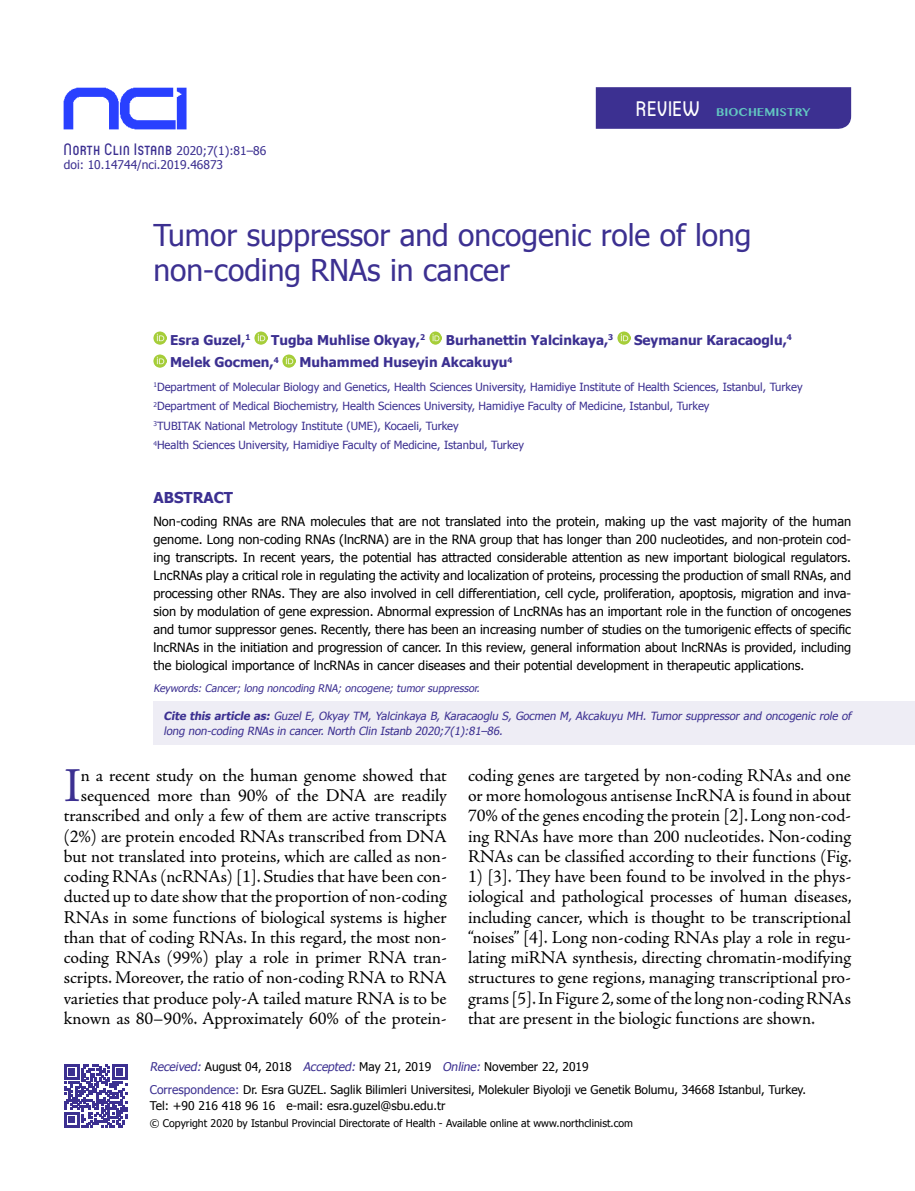
<style>
.page{position:relative;width:915px;height:1191px;background:#fff}
.page>*{position:absolute;margin:0;border:0;box-sizing:border-box;transform-origin:0 0}
.t1{font:48.9px "Adobe Jenson Pro";color:#3c3091}
.t2{font:30px/34.5px "Tahoma";color:#3c3091}
.t3{font:18px/20.2px "Adobe Jenson Pro";letter-spacing:-.01em;color:#000;text-align:justify}
.t4{font:500 16.5px "Circula";letter-spacing:.055em;color:#3c3091}
.t5{font:700 15px "Tahoma";color:#3c3091}
.t6{font:700 13.5px "Tahoma";color:#3c3091}
.t7{font:12.75px/18px "Tahoma";color:#000;text-align:justify}
.t8{font:12px/23px "Tahoma";color:#000}
.t9{font:12px "Tahoma";color:#3c3091}
.t10{font:11.25px/19.5px "Tahoma";color:#3c3091}
.t11{font:italic 11.25px/15px "Tahoma";color:#3c3091}
.t12{font:700 11.25px "Tamil MN";color:#62c6c1}
.t13{font:10.5px "Tahoma";color:#000}
.t14{font:italic 10.5px "Tahoma";color:#3c3091}
.s1{font-family:"Tahoma";font-weight:400;font-size:12px}
.s2{font-family:"Circula";font-weight:500;font-size:21px;color:#fff}
.s3{font-weight:700}
.s4{font-style:italic;color:#3c3091}
.s5{color:#3c3091}
</style>
<div class="page">
<svg style="left:153px;top:332px;width:13px;height:12px"></svg>
<svg style="left:254px;top:332px;width:13px;height:12px"></svg>
<svg style="left:429px;top:332px;width:12px;height:12px"></svg>
<svg style="left:617px;top:332px;width:12px;height:12px"></svg>
<svg style="left:153px;top:354px;width:13px;height:13px"></svg>
<svg style="left:283px;top:354px;width:12px;height:13px"></svg>
<img style="left:64px;top:87px;width:123px;height:43px">
<div style="left:595px;top:87px;width:255px;height:42px;background:#3c3091"></div>
<svg style="left:64px;top:1064px;width:63px;height:63px"></svg>
<div style="left:153px;top:701px;width:761px;height:44px;background:#eeedf5"></div>
<p class="t4" style="left:64px;top:139px;width:204px">North Clin Istanb <span class="s1">2020;7(1):81–86</span></p>
<p class="t9" style="left:64px;top:157px;width:161px">doi: 10.14744/nci.2019.46873</p>
<p class="t12" style="left:636px;top:105px;width:176px"><span class="s2">REVIEW</span> BIOCHEMISTRY</p>
<h2 class="t2" style="left:153px;top:217px;width:599px">Tumor suppressor and oncogenic role of long non-coding RNAs in cancer</h2>
<p class="t6" style="left:170px;top:330px;width:82px">Esra Guzel,<sup>1</sup></p>
<p class="t6" style="left:271px;top:330px;width:155px">Tugba Muhlise Okyay,<sup>2</sup></p>
<p class="t6" style="left:445px;top:330px;width:169px">Burhanettin Yalcinkaya,<sup>3</sup></p>
<p class="t6" style="left:633px;top:330px;width:159px">Seymanur Karacaoglu,<sup>4</sup></p>
<p class="t6" style="left:170px;top:353px;width:110px">Melek Gocmen,<sup>4</sup></p>
<p class="t6" style="left:299px;top:353px;width:214px">Muhammed Huseyin Akcakuyu<sup>4</sup></p>
<p class="t10" style="left:153px;top:376px;width:650px"><sup>1</sup>Department of Molecular Biology and Genetics, Health Sciences University, Hamidiye Institute of Health Sciences, Istanbul, Turkey <sup>2</sup>Department of Medical Biochemistry, Health Sciences University, Hamidiye Faculty of Medicine, Istanbul, Turkey<br><sup>3</sup>TUBITAK National Metrology Institute (UME), Kocaeli, Turkey<br><sup>4</sup>Health Sciences University, Hamidiye Faculty of Medicine, Istanbul, Turkey</p>
<p class="t5" style="left:153px;top:487px;width:81px">ABSTRACT</p>
<p class="t7" style="left:153px;top:511px;width:699px">Non-coding RNAs are RNA molecules that are not translated into the protein, making up the vast majority of the human genome. Long non-coding RNAs (lncRNA) are in the RNA group that has longer than 200 nucleotides, and non-protein cod&shy;ing transcripts. In recent years, the potential has attracted considerable attention as new important biological regulators.<br>LncRNAs play a critical role in regulating the activity and localization of proteins, processing the production of small RNAs, and processing other RNAs. They are also involved in cell differentiation, cell cycle, proliferation, apoptosis, migration and inva&shy;sion by modulation of gene expression. Abnormal expression of LncRNAs has an important role in the function of oncogenes and tumor suppressor genes. Recently, there has been an increasing number of studies on the tumorigenic effects of specific lncRNAs in the initiation and progression of cancer. In this review, general information about lncRNAs is provided, including the biological importance of lncRNAs in cancer diseases and their potential development in therapeutic applications.</p>
<p class="t14" style="left:153px;top:681px;width:330px">Keywords: Cancer; long noncoding RNA; oncogene; tumor suppressor.</p>
<p class="t11" style="left:163px;top:707px;width:691px"><span class="s3">Cite this article as:</span> Guzel E, Okyay TM, Yalcinkaya B, Karacaoglu S, Gocmen M, Akcakuyu MH. Tumor suppressor and oncogenic role of long non-coding RNAs in cancer. North Clin Istanb 2020;7(1):81–86.</p>
<p class="t3" style="left:64px;top:765px;width:384px;text-align:right">n a recent study on the human genome showed that sequenced more than 90% of the DNA are readily transcribed and only a few of them are active transcripts (2%) are protein encoded RNAs transcribed from DNA but not translated into proteins, which are called as non&shy;coding RNAs (ncRNAs) [1]. Studies that have been con&shy;ducted up to date show that the proportion of non-coding RNAs in some functions of biological systems is higher than that of coding RNAs. In this regard, the most non&shy;coding RNAs (99%) play a role in primer RNA tran&shy;scripts. Moreover, the ratio of non-coding RNA to RNA varieties that produce poly-A tailed mature RNA is to be known as 80–90%. Approximately 60% of the protein-</p>
<p class="t3" style="left:468px;top:765px;width:385px">coding genes are targeted by non-coding RNAs and one or more homologous antisense IncRNA is found in about 70% of the genes encoding the protein [2]. Long non-cod&shy;ing RNAs have more than 200 nucleotides. Non-coding RNAs can be classified according to their functions (Fig.</p>
<h1 class="t1" style="left:64px;top:758px;width:19px">I</h1>
<p class="t3" style="left:468px;top:866px;width:385px">1) [3]. They have been found to be involved in the phys&shy;iological and pathological processes of human diseases, including cancer, which is thought to be transcriptional “noises” [4]. Long non-coding RNAs play a role in regu&shy;lating miRNA synthesis, directing chromatin-modifying structures to gene regions, managing transcriptional pro&shy;grams [5]. In Figure 2, some of the long non-coding RNAs that are present in the biologic functions are shown.</p>
<p class="t8" style="left:150px;top:1054px;width:657px"><span class="s4">Received:</span> August 04, 2018 <span class="s4">Accepted:</span> May 21, 2019 <span class="s4">Online:</span> November 22, 2019<br><span class="s5">Correspondence:</span> Dr. Esra GUZEL. Saglik Bilimleri Universitesi, Molekuler Biyoloji ve Genetik Bolumu, 34668 Istanbul, Turkey.</p>
<p class="t8" style="left:150px;top:1094px;width:297px">Tel: +90 216 418 96 16 e-mail: esra.guzel@sbu.edu.tr</p>
<p class="t13" style="left:150px;top:1116px;width:484px">© Copyright 2020 by Istanbul Provincial Directorate of Health - Available online at www.northclinist.com</p>
</div>
